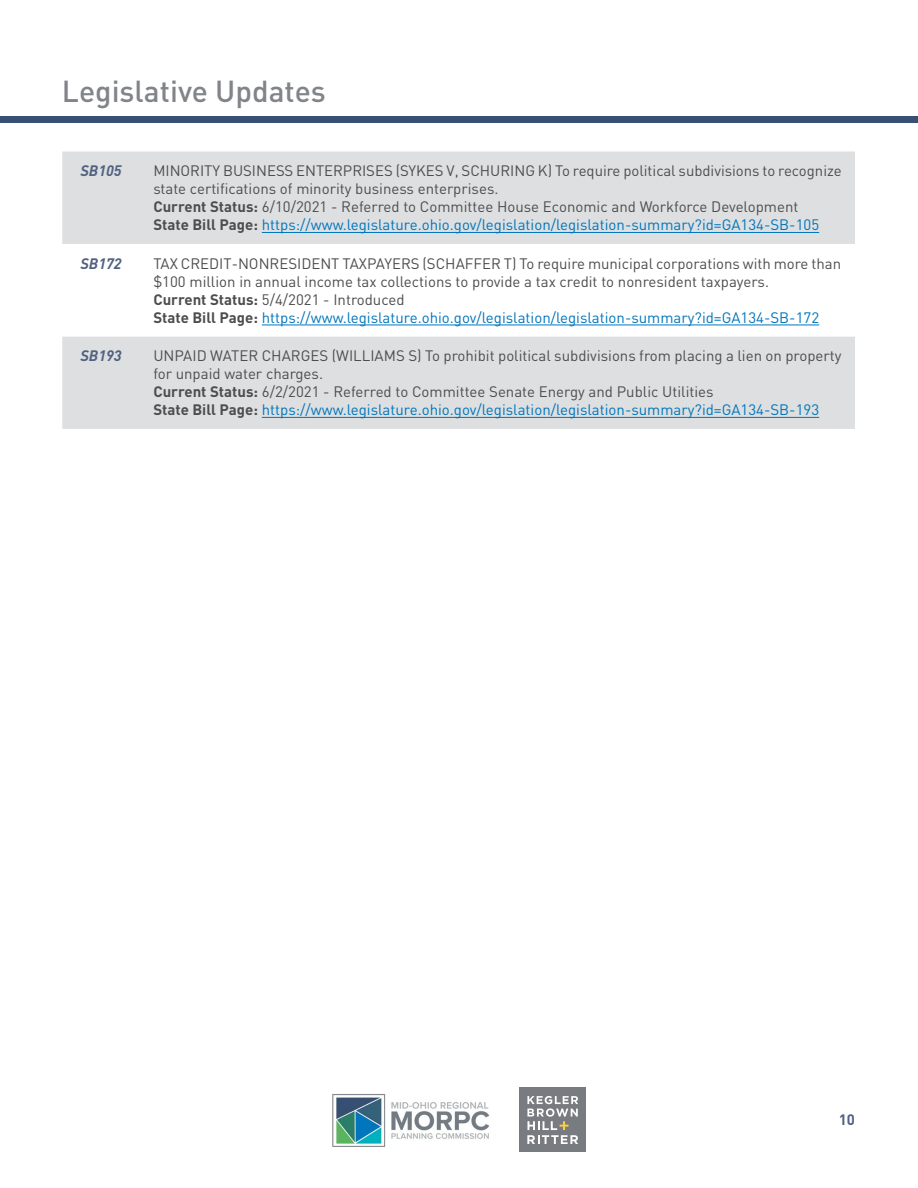
<style>
.page{position:relative;width:918px;height:1188px;background:#fff}
.page>*{position:absolute;margin:0;border:0;box-sizing:border-box;transform-origin:0 0}
.t1{font:500 30px "DIN Pro";color:#818489}
.t2{font:15px/18px "DIN Pro";color:#4d4d4f}
.t3{font:italic 700 15px "DIN Pro";color:#516181}
.t4{font:700 15px "DIN Pro";color:#516181}
.s1{font-weight:700}
.s2{color:#0076bd}
</style>
<div class="page">
<div style="left:520px;top:1088px;width:66px;height:64px;background:#787c81"></div>
<svg style="left:527px;top:1096px;width:51px;height:48px"></svg>
<img style="left:332px;top:1094px;width:158px;height:53px">
<div style="left:62px;top:152px;width:793px;height:277px;background:#dddfe0"></div>
<svg style="left:62px;top:244px;width:793px;height:92px"></svg>
<hr style="left:262px;top:232px;width:557px;height:1px;background:#0076bd">
<hr style="left:262px;top:325px;width:557px;height:1px;background:#0076bd">
<hr style="left:262px;top:417px;width:557px;height:1px;background:#0076bd">
<div style="left:0;top:116px;width:918px;height:7px;background:#375073"></div>
<h1 class="t1" style="left:62px;top:71px;width:265px">Legislative Updates</h1>
<p class="t3" style="left:81px;top:159px;width:43px">SB105</p>
<p class="t2" style="left:153px;top:161px;width:690px">MINORITY BUSINESS ENTERPRISES (SYKES V, SCHURING K) To require political subdivisions to recognize state certifications of minority business enterprises.<br><span class="s1">Current Status:</span> 6/10/2021 - Referred to Committee House Economic and Workforce Development<br><span class="s1">State Bill Page:</span> <span class="s2">https://www.legislature.ohio.gov/legislation/legislation-summary?id=GA134-SB-105</span></p>
<p class="t3" style="left:81px;top:251px;width:43px">SB172</p>
<p class="t2" style="left:153px;top:254px;width:689px">TAX CREDIT-NONRESIDENT TAXPAYERS (SCHAFFER T) To require municipal corporations with more than $100 million in annual income tax collections to provide a tax credit to nonresident taxpayers.<br><span class="s1">Current Status:</span> 5/4/2021 - Introduced<br><span class="s1">State Bill Page:</span> <span class="s2">https://www.legislature.ohio.gov/legislation/legislation-summary?id=GA134-SB-172</span></p>
<p class="t3" style="left:81px;top:344px;width:43px">SB193</p>
<p class="t2" style="left:153px;top:346px;width:690px">UNPAID WATER CHARGES (WILLIAMS S) To prohibit political subdivisions from placing a lien on property for unpaid water charges.<br><span class="s1">Current Status:</span> 6/2/2021 - Referred to Committee Senate Energy and Public Utilities<br><span class="s1">State Bill Page:</span> <span class="s2">https://www.legislature.ohio.gov/legislation/legislation-summary?id=GA134-SB-193</span></p>
<p class="t4" style="left:839px;top:1110px;width:18px">10</p>
</div>
